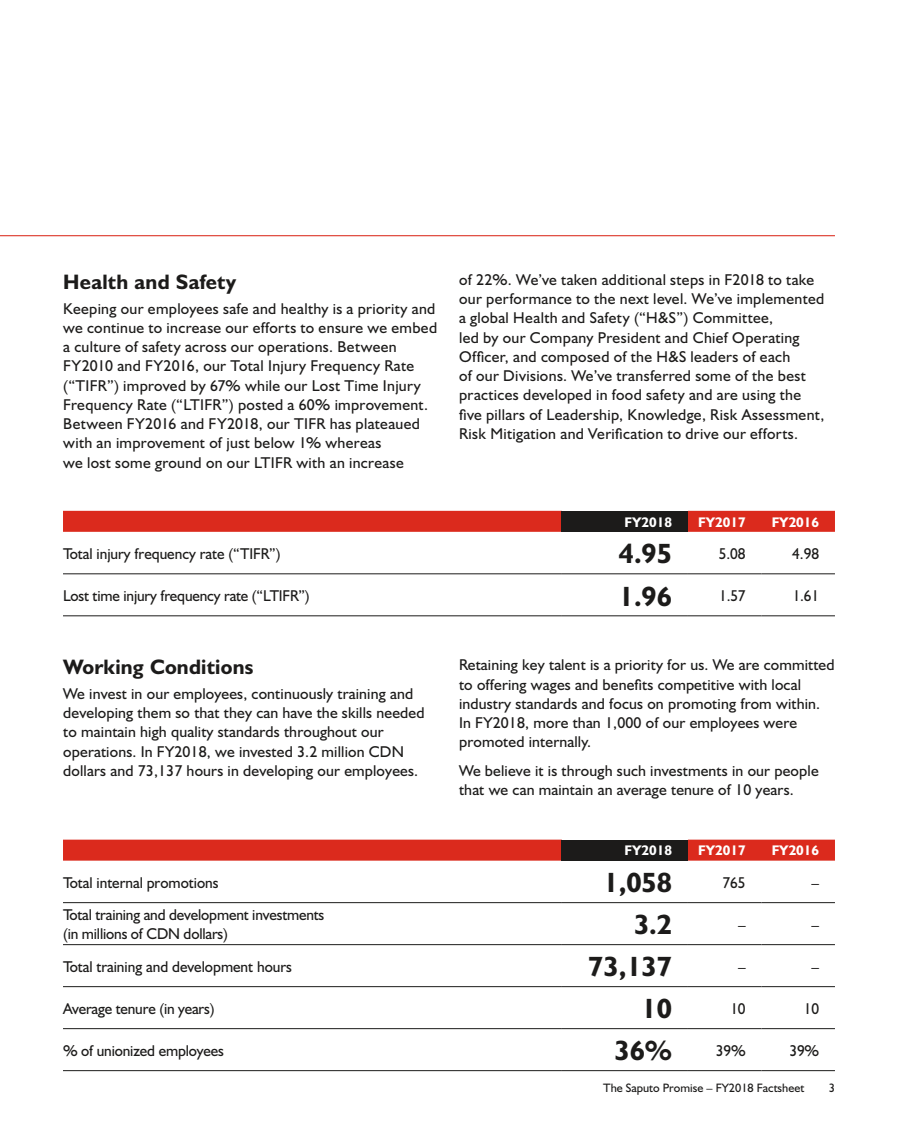
<style>
.page{position:relative;width:898px;height:1134px;background:#fff}
.page>*{position:absolute;margin:0;border:0;box-sizing:border-box;transform-origin:0 0}
.t1{font:700 28px "Humanist 521 BT";color:#1c1b1a}
.t2{font:700 21px "Humanist 521 BT";letter-spacing:.01em;color:#1c1b1a}
.t3{font:15.75px/19.2px "Humanist 521 BT";letter-spacing:.01em;color:#1c1b1a}
.t4{font:15.75px/19.2px "Humanist 521 BT";letter-spacing:-.01em;color:#1c1b1a}
.t5{font:700 14px "Humanist 521 BT";color:#fff}
.t6{font:12.25px "Humanist 521 BT";color:#1c1b1a}
</style>
<div class="page">
<svg style="left:0;top:235px;width:835px;height:2px;background:#eb8d86"></svg>
<div style="left:63px;top:840px;width:772px;height:21px;background:#db2a1d"></div>
<div style="left:562px;top:840px;width:126px;height:21px;background:#1c1b1a"></div>
<hr style="left:63px;top:902px;width:499px;height:1px;background:#1c1b1a">
<hr style="left:562px;top:902px;width:126px;height:1px;background:#1c1b1a">
<hr style="left:688px;top:902px;width:73px;height:1px;background:#1c1b1a">
<hr style="left:761px;top:902px;width:74px;height:1px;background:#1c1b1a">
<hr style="left:63px;top:986px;width:499px;height:1px;background:#1c1b1a">
<hr style="left:562px;top:986px;width:126px;height:1px;background:#1c1b1a">
<hr style="left:688px;top:986px;width:73px;height:1px;background:#1c1b1a">
<hr style="left:761px;top:986px;width:74px;height:1px;background:#1c1b1a">
<hr style="left:63px;top:1028px;width:499px;height:1px;background:#1c1b1a">
<hr style="left:562px;top:1028px;width:126px;height:1px;background:#1c1b1a">
<hr style="left:688px;top:1028px;width:73px;height:1px;background:#1c1b1a">
<hr style="left:761px;top:1028px;width:74px;height:1px;background:#1c1b1a">
<hr style="left:63px;top:1070px;width:499px;height:1px;background:#1c1b1a">
<hr style="left:562px;top:1070px;width:126px;height:1px;background:#1c1b1a">
<hr style="left:688px;top:1070px;width:73px;height:1px;background:#1c1b1a">
<hr style="left:761px;top:1070px;width:74px;height:1px;background:#1c1b1a">
<hr style="left:63px;top:944px;width:499px;height:1px;background:#1c1b1a">
<hr style="left:562px;top:944px;width:126px;height:1px;background:#1c1b1a">
<hr style="left:688px;top:944px;width:73px;height:1px;background:#1c1b1a">
<hr style="left:761px;top:944px;width:74px;height:1px;background:#1c1b1a">
<div style="left:63px;top:511px;width:772px;height:21px;background:#db2a1d"></div>
<div style="left:562px;top:511px;width:126px;height:21px;background:#1c1b1a"></div>
<hr style="left:63px;top:574px;width:499px;height:1px;background:#1c1b1a">
<hr style="left:562px;top:574px;width:126px;height:1px;background:#1c1b1a">
<hr style="left:688px;top:574px;width:73px;height:1px;background:#1c1b1a">
<hr style="left:761px;top:574px;width:74px;height:1px;background:#1c1b1a">
<hr style="left:63px;top:616px;width:499px;height:1px;background:#1c1b1a">
<hr style="left:562px;top:616px;width:126px;height:1px;background:#1c1b1a">
<hr style="left:688px;top:616px;width:73px;height:1px;background:#1c1b1a">
<hr style="left:761px;top:616px;width:74px;height:1px;background:#1c1b1a">
<h2 class="t2" style="left:63px;top:269px;width:174px">Health and Safety</h2>
<p class="t3" style="left:63px;top:298px;width:375px">Keeping our employees safe and healthy is a priority and we continue to increase our efforts to ensure we embed a culture of safety across our operations. Between FY2010 and FY2016, our Total Injury Frequency Rate (“TIFR”) improved by 67% while our Lost Time Injury Frequency Rate (“LTIFR”) posted a 60% improvement.<br>Between FY2016 and FY2018, our TIFR has plateaued with an improvement of just below 1% whereas<br>we lost some ground on our LTIFR with an increase</p>
<p class="t3" style="left:459px;top:270px;width:367px">of 22%. We’ve taken additional steps in F2018 to take our performance to the next level. We’ve implemented a global Health and Safety (“H&amp;S”) Committee,<br>led by our Company President and Chief Operating Officer, and composed of the H&amp;S leaders of each<br>of our Divisions. We’ve transferred some of the best practices developed in food safety and are using the five pillars of Leadership, Knowledge, Risk Assessment, Risk Mitigation and Verification to drive our efforts.</p>
<p class="t5" style="left:624px;top:513px;width:49px">FY2018</p>
<p class="t5" style="left:698px;top:513px;width:49px">FY2017</p>
<p class="t5" style="left:771px;top:513px;width:49px">FY2016</p>
<p class="t3" style="left:63px;top:543px;width:219px">Total injury frequency rate (“TIFR”)</p>
<h1 class="t1" style="left:619px;top:536px;width:55px">4.95</h1>
<p class="t3" style="left:719px;top:543px;width:28px">5.08</p>
<p class="t3" style="left:792px;top:543px;width:28px">4.98</p>
<p class="t4" style="left:63px;top:586px;width:248px">Lost time injury frequency rate (“LTIFR”)</p>
<h1 class="t1" style="left:619px;top:579px;width:55px">1.96</h1>
<p class="t3" style="left:719px;top:586px;width:28px">1.57</p>
<p class="t3" style="left:792px;top:586px;width:28px">1.61</p>
<h2 class="t2" style="left:63px;top:654px;width:192px">Working Conditions</h2>
<p class="t3" style="left:63px;top:684px;width:363px">We invest in our employees, continuously training and developing them so that they can have the skills needed to maintain high quality standards throughout our operations. In FY2018, we invested 3.2 million CDN dollars and 73,137 hours in developing our employees.</p>
<p class="t3" style="left:459px;top:655px;width:377px">Retaining key talent is a priority for us. We are committed to offering wages and benefits competitive with local industry standards and focus on promoting from within.<br>In FY2018, more than 1,000 of our employees were promoted internally.</p>
<p class="t3" style="left:459px;top:761px;width:361px">We believe it is through such investments in our people that we can maintain an average tenure of 10 years.</p>
<p class="t5" style="left:624px;top:842px;width:49px">FY2018</p>
<p class="t5" style="left:698px;top:842px;width:49px">FY2017</p>
<p class="t5" style="left:771px;top:842px;width:49px">FY2016</p>
<p class="t3" style="left:63px;top:872px;width:157px">Total internal promotions</p>
<h1 class="t1" style="left:603px;top:865px;width:70px">1,058</h1>
<p class="t3" style="left:722px;top:872px;width:25px">765</p>
<p class="t3" style="left:811px;top:872px;width:9px">–</p>
<p class="t4" style="left:63px;top:905px;width:263px">Total training and development investments (in millions of CDN dollars)</p>
<h1 class="t1" style="left:634px;top:907px;width:40px">3.2</h1>
<p class="t3" style="left:738px;top:914px;width:9px">–</p>
<p class="t3" style="left:811px;top:914px;width:9px">–</p>
<p class="t3" style="left:63px;top:956px;width:230px">Total training and development hours</p>
<h1 class="t1" style="left:588px;top:949px;width:85px">73,137</h1>
<p class="t3" style="left:738px;top:956px;width:9px">–</p>
<p class="t3" style="left:811px;top:956px;width:9px">–</p>
<p class="t4" style="left:63px;top:998px;width:153px">Average tenure (in years)</p>
<h1 class="t1" style="left:641px;top:991px;width:32px">10</h1>
<p class="t3" style="left:730px;top:998px;width:17px">10</p>
<p class="t3" style="left:804px;top:998px;width:17px">10</p>
<p class="t4" style="left:63px;top:1040px;width:162px">% of unionized employees</p>
<h1 class="t1" style="left:614px;top:1033px;width:59px">36%</h1>
<p class="t3" style="left:716px;top:1040px;width:31px">39%</p>
<p class="t3" style="left:789px;top:1040px;width:31px">39%</p>
<p class="t6" style="left:603px;top:1080px;width:203px">The Saputo Promise – FY2018 Factsheet</p>
<p class="t6" style="left:829px;top:1080px;width:8px">3</p>
</div>
